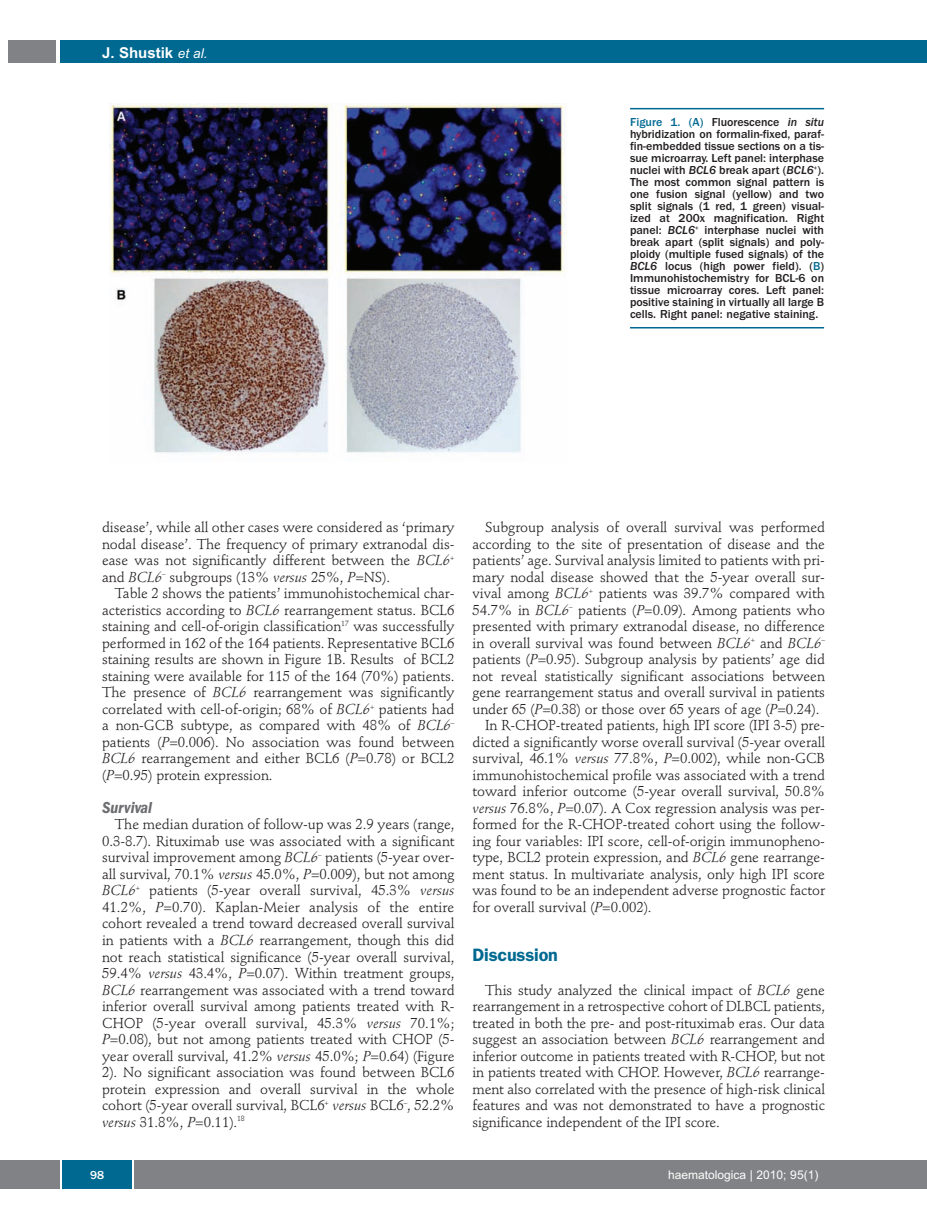
<style>
.page{position:relative;width:927px;height:1225px;background:#fff}
.page>*{position:absolute;margin:0;border:0;box-sizing:border-box;transform-origin:0 0}
.t1{font:600 18px "Franklin Gothic";letter-spacing:-.01em;color:#006991}
.t2{font:italic 600 condensed 16.5px "Franklin Gothic";color:#6c6d70}
.t3{font:700 15px "Arial";color:#fff}
.t4{font:14.25px/16.5px "Stempel Schneidler";letter-spacing:-.005em;color:#231f20;text-align:justify}
.t5{font:500 12px/12px "Franklin Gothic";color:#231f20;text-align:justify}
.t6{font:12px "Arial";color:#fff}
.t7{font:500 12px "Franklin Gothic";color:#fff}
.s1{font-weight:400;font-style:italic;font-size:13.5px}
.s2{color:#006991}
.s3{font-style:italic}
</style>
<div class="page">
<div style="left:911px;top:40px;width:16px;height:22px;background:#006991"></div>
<div style="left:910px;top:1160px;width:17px;height:28px;background:#808285"></div>
<div style="left:60px;top:40px;width:852px;height:22px;background:#006991"></div>
<div style="left:9px;top:40px;width:47px;height:22px;background:#808285"></div>
<div style="left:0;top:1160px;width:911px;height:28px;background:#808285"></div>
<div style="left:62px;top:1160px;width:71px;height:28px;background:#006991"></div>
<hr style="left:60px;top:1160px;width:2px;height:28px;background:#fff">
<svg style="left:133px;top:1160px;width:1px;height:28px"></svg>
<img style="left:109px;top:104px;width:456px;height:349px">
<hr style="left:630px;top:108px;width:194px;height:1px;background:#006991">
<hr style="left:630px;top:327px;width:194px;height:1px;background:#006991">
<p class="t3" style="left:102px;top:44px;width:107px">J. Shustik <span class="s1">et al.</span></p>
<p class="t5" style="left:630px;top:117px;width:196px"><span class="s2">Figure 1. (A)</span> Fluorescence <span class="s3">in situ </span>hybridization on formalin-fixed, paraf&shy;fin-embedded tissue sections on a tis&shy;sue microarray. Left panel: interphase nuclei with <span class="s3">BCL6</span> break apart (<span class="s3">BCL6</span><sup>+</sup>).<br>The most common signal pattern is one fusion signal (yellow) and two split signals (1 red, 1 green) visual&shy;ized at 200x magnification. Right panel: <span class="s3">BCL6</span><sup>+</sup> interphase nuclei with break apart (split signals) and poly&shy;ploidy (multiple fused signals) of the <span class="s3">BCL6</span> locus (high power field). (<span class="s2">B</span>)<br>Immunohistochemistry for BCL-6 on tissue microarray cores. Left panel: positive staining in virtually all large B cells. Right panel: negative staining.</p>
<p class="t4" style="left:102px;top:520px;width:354px">disease’, while all other cases were considered as ‘primary nodal disease’. The frequency of primary extranodal dis&shy;ease was not significantly different between the <span class="s3">BCL6</span><sup>+ </sup>and <span class="s3">BCL6</span><sup>–</sup> subgroups (13% <span class="s3">versus</span> 25%, <span class="s3">P</span>=NS).</p>
<p class="t4" style="left:102px;top:586px;width:354px;text-indent:13px">Table 2 shows the patients’ immunohistochemical char&shy;acteristics according to <span class="s3">BCL6</span> rearrangement status. BCL6 staining and cell-of-origin classification<sup>17</sup> was successfully performed in 162 of the 164 patients. Representative BCL6 staining results are shown in Figure 1B. Results of BCL2 staining were available for 115 of the 164 (70%) patients.<br>The presence of <span class="s3">BCL6</span> rearrangement was significantly correlated with cell-of-origin; 68% of <span class="s3">BCL6</span><sup>+</sup> patients had a non-GCB subtype, as compared with 48% of <span class="s3">BCL6</span><sup>– </sup>patients (<span class="s3">P</span>=0.006). No association was found between <span class="s3">BCL6</span> rearrangement and either BCL6 (<span class="s3">P</span>=0.78) or BCL2 (<span class="s3">P</span>=0.95) protein expression.</p>
<p class="t2" style="left:102px;top:801px;width:52px">Survival</p>
<p class="t4" style="left:102px;top:817px;width:354px;text-indent:13px">The median duration of follow-up was 2.9 years (range, 0.3-8.7). Rituximab use was associated with a significant survival improvement among <span class="s3">BCL6</span><sup>–</sup> patients (5-year over&shy;all survival, 70.1% <span class="s3">versus</span> 45.0%, <span class="s3">P</span>=0.009), but not among <span class="s3">BCL6</span><sup>+</sup> patients (5-year overall survival, 45.3% <span class="s3">versus </span>41.2%, <span class="s3">P</span>=0.70). Kaplan-Meier analysis of the entire cohort revealed a trend toward decreased overall survival in patients with a <span class="s3">BCL6</span> rearrangement, though this did not reach statistical significance (5-year overall survival, 59.4% <span class="s3">versus</span> 43.4%, <span class="s3">P</span>=0.07). Within treatment groups, <span class="s3">BCL6</span> rearrangement was associated with a trend toward inferior overall survival among patients treated with R-CHOP (5-year overall survival, 45.3% <span class="s3">versus</span> 70.1%; <span class="s3">P</span>=0.08), but not among patients treated with CHOP (5- year overall survival, 41.2% <span class="s3">versus</span> 45.0%; <span class="s3">P</span>=0.64) (Figure 2). No significant association was found between BCL6 protein expression and overall survival in the whole cohort (5-year overall survival, BCL6<sup>+</sup> <span class="s3">versus</span> BCL6<sup>–</sup>, 52.2% <span class="s3">versus</span> 31.8%, <span class="s3">P</span>=0.11).<sup>18</sup></p>
<p class="t4" style="left:485px;top:520px;width:341px">Subgroup analysis of overall survival was performed</p>
<p class="t4" style="left:472px;top:537px;width:354px">according to the site of presentation of disease and the</p>
<p class="t4" style="left:472px;top:553px;width:354px">patients’ age. Survival analysis limited to patients with pri-</p>
<p class="t4" style="left:472px;top:570px;width:354px">mary nodal disease showed that the 5-year overall sur-</p>
<p class="t4" style="left:472px;top:586px;width:354px">vival among <span class="s3">BCL6</span><sup>+</sup> patients was 39.7% compared with</p>
<p class="t4" style="left:472px;top:603px;width:354px">54.7% in <span class="s3">BCL6</span><sup>–</sup> patients (<span class="s3">P</span>=0.09). Among patients who</p>
<p class="t4" style="left:472px;top:619px;width:354px">presented with primary extranodal disease, no difference</p>
<p class="t4" style="left:472px;top:636px;width:354px">in overall survival was found between <span class="s3">BCL6</span><sup>+</sup> and <span class="s3">BCL6</span><sup>–</sup></p>
<p class="t4" style="left:472px;top:652px;width:354px">patients (<span class="s3">P</span>=0.95). Subgroup analysis by patients’ age did</p>
<p class="t4" style="left:472px;top:669px;width:354px">not reveal statistically significant associations between</p>
<p class="t4" style="left:472px;top:685px;width:354px">gene rearrangement status and overall survival in patients</p>
<p class="t4" style="left:472px;top:702px;width:348px">under 65 (<span class="s3">P</span>=0.38) or those over 65 years of age (<span class="s3">P</span>=0.24).</p>
<p class="t4" style="left:485px;top:718px;width:341px">In R-CHOP-treated patients, high IPI score (IPI 3-5) pre-</p>
<p class="t4" style="left:472px;top:735px;width:354px">dicted a significantly worse overall survival (5-year overall</p>
<p class="t4" style="left:472px;top:751px;width:354px">survival, 46.1% <span class="s3">versus</span> 77.8%, <span class="s3">P</span>=0.002), while non-GCB</p>
<p class="t4" style="left:472px;top:768px;width:354px">immunohistochemical profile was associated with a trend</p>
<p class="t4" style="left:472px;top:784px;width:354px">toward inferior outcome (5-year overall survival, 50.8%</p>
<p class="t4" style="left:472px;top:801px;width:354px"><span class="s3">versus</span> 76.8%, <span class="s3">P</span>=0.07). A Cox regression analysis was per-</p>
<p class="t4" style="left:472px;top:817px;width:354px">formed for the R-CHOP-treated cohort using the follow-</p>
<p class="t4" style="left:472px;top:834px;width:354px">ing four variables: IPI score, cell-of-origin immunopheno-</p>
<p class="t4" style="left:472px;top:850px;width:354px">type, BCL2 protein expression, and <span class="s3">BCL6</span> gene rearrange-</p>
<p class="t4" style="left:472px;top:867px;width:354px">ment status. In multivariate analysis, only high IPI score</p>
<p class="t4" style="left:472px;top:883px;width:354px">was found to be an independent adverse prognostic factor</p>
<p class="t4" style="left:472px;top:900px;width:181px">for overall survival (<span class="s3">P</span>=0.002).</p>
<p class="t1" style="left:472px;top:949px;width:87px">Discussion</p>
<p class="t4" style="left:472px;top:982px;width:354px;text-indent:13px">This study analyzed the clinical impact of <span class="s3">BCL6</span> gene rearrangement in a retrospective cohort of DLBCL patients, treated in both the pre- and post-rituximab eras. Our data suggest an association between <span class="s3">BCL6</span> rearrangement and inferior outcome in patients treated with R-CHOP, but not in patients treated with CHOP. However, <span class="s3">BCL6</span> rearrange&shy;ment also correlated with the presence of high-risk clinical features and was not demonstrated to have a prognostic significance independent of the IPI score.</p>
<p class="t7" style="left:90px;top:1171px;width:16px">98</p>
<p class="t6" style="left:668px;top:1167px;width:152px">haematologica | 2010; 95(1)</p>
</div>
